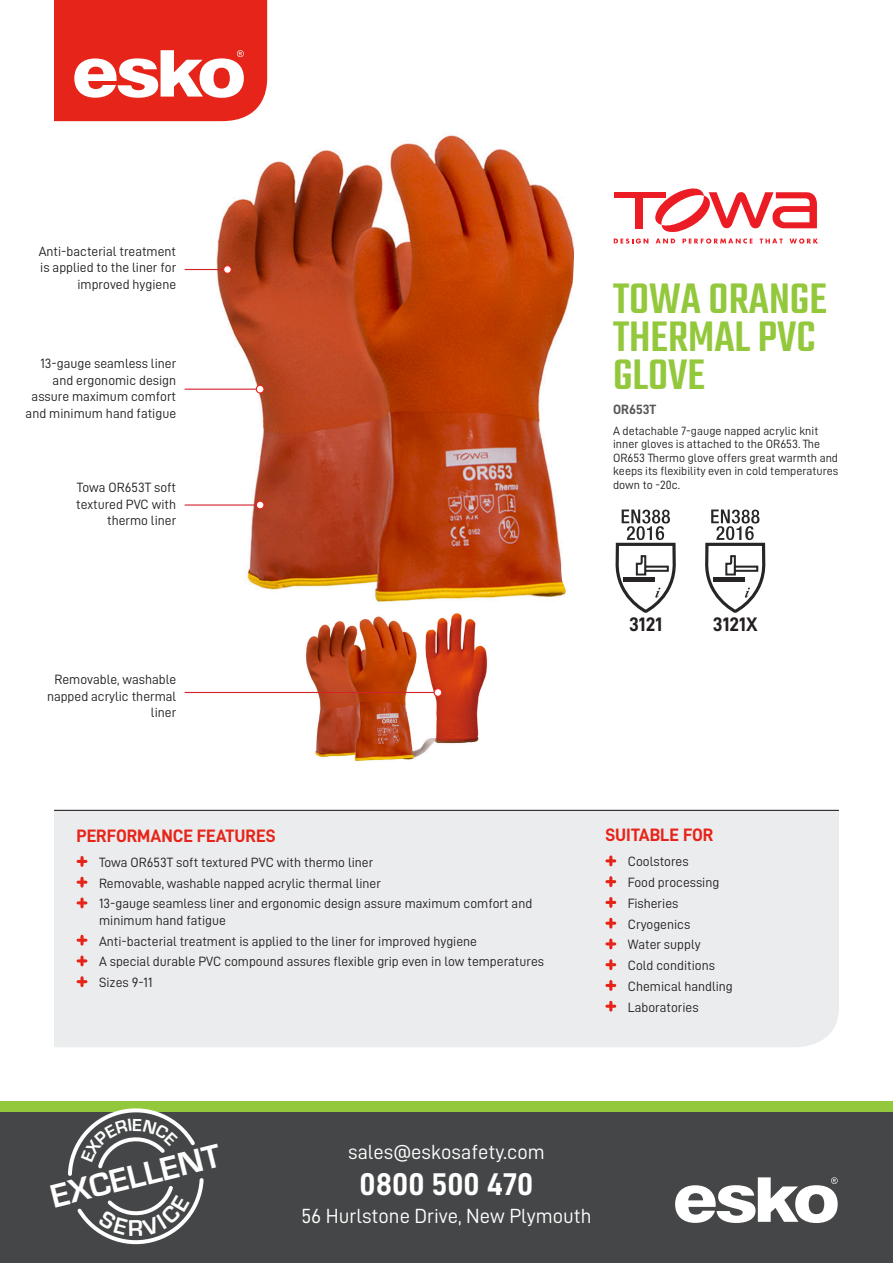
<style>
.page{position:relative;width:893px;height:1263px;background:#fff}
.page>*{position:absolute;margin:0;border:0;box-sizing:border-box;transform-origin:0 0}
.t1{font:500 46.8px/37.8px "Teko";color:#94c83c}
.t2{font:700 33.9px "Eurostile";color:#fff}
.New_Buletts{font:31.5px "D DIN Bold";color:#fff}
.New_Buletts-2{font:20.55px "D DIN";color:#fff}
.t3{font:19.65px "D DIN Bold";color:#231f20}
.t4{font:18px "D DIN Bold";color:#e72419}
.t5{font:13.5px/16.5px "D DIN";color:#231f20;text-align:right}
.t6{font:13.5px "D DIN Bold";color:#57585a}
.t7{font:12px/13.5px "D DIN";color:#231f20}
</style>
<div class="page">
<img style="left:146px;top:121px;width:428px;height:481px">
<img style="left:284px;top:613px;width:204px;height:149px">
<div style="left:54px;top:809px;width:785px;height:238px;background:#ebecee"></div>
<svg style="left:54px;top:0;width:213px;height:121px"></svg>
<div style="left:0;top:1101px;width:893px;height:162px;background:#454647"></div>
<div style="left:0;top:1101px;width:893px;height:11px;background:#94c83c"></div>
<svg style="left:675px;top:1177px;width:163px;height:46px"></svg>
<hr style="left:185px;top:269px;width:42px;height:1px;background:#d1232a">
<svg style="left:224px;top:266px;width:7px;height:7px"></svg>
<div style="left:223px;top:265px;width:9px;height:9px;border:1px solid #e72419;border-radius:50%"></div>
<hr style="left:185px;top:504px;width:75px;height:2px;background:#d1232a">
<div style="left:256px;top:501px;width:8px;height:8px;background:#fff;border-radius:50%"></div>
<div style="left:256px;top:501px;width:9px;height:8px;border:1px solid #e72419;border-radius:50%"></div>
<svg style="left:78px;top:857px;width:8px;height:8px"></svg>
<svg style="left:78px;top:878px;width:8px;height:8px"></svg>
<svg style="left:78px;top:899px;width:8px;height:8px"></svg>
<svg style="left:78px;top:936px;width:8px;height:8px"></svg>
<svg style="left:78px;top:957px;width:8px;height:8px"></svg>
<svg style="left:78px;top:978px;width:8px;height:7px"></svg>
<svg style="left:607px;top:857px;width:8px;height:8px"></svg>
<svg style="left:607px;top:878px;width:8px;height:7px"></svg>
<svg style="left:607px;top:898px;width:8px;height:8px"></svg>
<svg style="left:607px;top:919px;width:8px;height:8px"></svg>
<svg style="left:607px;top:940px;width:8px;height:8px"></svg>
<svg style="left:607px;top:961px;width:8px;height:7px"></svg>
<svg style="left:607px;top:981px;width:8px;height:8px"></svg>
<svg style="left:607px;top:1002px;width:8px;height:8px"></svg>
<hr style="left:54px;top:810px;width:785px;height:1px;background:#231f20">
<hr style="left:185px;top:692px;width:253px;height:1px;background:#d1232a">
<div style="left:434px;top:689px;width:8px;height:7px;background:#fff;border-radius:50%"></div>
<div style="left:434px;top:688px;width:8px;height:9px;border:1px solid #e72419;border-radius:50%"></div>
<svg style="left:614px;top:238px;width:34px;height:6px"></svg>
<svg style="left:656px;top:238px;width:19px;height:5px"></svg>
<svg style="left:682px;top:238px;width:70px;height:6px"></svg>
<svg style="left:760px;top:238px;width:23px;height:5px"></svg>
<svg style="left:789px;top:238px;width:29px;height:6px"></svg>
<div style="left:614px;top:192px;width:51px;height:6px;background:#ec1c24"></div>
<div style="left:635px;top:198px;width:8px;height:30px;background:#ec1c24"></div>
<svg style="left:655px;top:188px;width:162px;height:44px"></svg>
<hr style="left:185px;top:389px;width:75px;height:1px;background:#d1232a">
<div style="left:256px;top:385px;width:8px;height:8px;background:#fff;border-radius:50%"></div>
<div style="left:256px;top:385px;width:9px;height:9px;border:1px solid #e72419;border-radius:50%"></div>
<svg style="left:615px;top:509px;width:61px;height:104px"></svg>
<svg style="left:705px;top:509px;width:61px;height:104px"></svg>
<svg style="left:68px;top:1108px;width:136px;height:137px"></svg>
<p class="t5" style="left:39px;top:242px;width:139px">Anti-bacterial treatment is applied to the liner for improved hygiene</p>
<p class="t5" style="left:26px;top:355px;width:152px">13-gauge seamless liner and ergonomic design assure maximum comfort and minimum hand fatigue</p>
<p class="t5" style="left:76px;top:479px;width:102px">Towa OR653T soft textured PVC with thermo liner</p>
<p class="t5" style="left:47px;top:671px;width:131px">Removable, washable napped acrylic thermal liner</p>
<p class="t4" style="left:77px;top:826px;width:201px">PERFORMANCE FEATURES</p>
<p class="t5" style="left:99px;top:854px;width:276px">Towa OR653T soft textured PVC with thermo liner</p>
<p class="t5" style="left:99px;top:874px;width:283px">Removable, washable napped acrylic thermal liner</p>
<p class="t5" style="left:99px;top:895px;width:435px;text-align:left">13-gauge seamless liner and ergonomic design assure maximum comfort and minimum hand fatigue</p>
<p class="t5" style="left:99px;top:932px;width:379px">Anti-bacterial treatment is applied to the liner for improved hygiene</p>
<p class="t5" style="left:99px;top:953px;width:447px">A special durable PVC compound assures flexible grip even in low temperatures</p>
<p class="t5" style="left:99px;top:974px;width:55px">Sizes 9-11</p>
<p class="t1" style="left:613px;top:284px;width:215px">TOWA ORANGE<br>THERMAL PVC<br>GLOVE</p>
<p class="t6" style="left:613px;top:402px;width:45px">OR653T</p>
<p class="t7" style="left:613px;top:424px;width:227px">A detachable 7-gauge napped acrylic knit inner gloves is attached to the OR653. The OR653 Thermo glove offers great warmth and keeps its flexibility even in cold temperatures down to -20c.</p>
<p class="t3" style="left:629px;top:613px;width:35px">3121</p>
<p class="t3" style="left:713px;top:613px;width:46px">3121X</p>
<p class="t4" style="left:605px;top:825px;width:110px">SUITABLE FOR</p>
<p class="t5" style="left:628px;top:853px;width:62px">Coolstores</p>
<p class="t5" style="left:628px;top:874px;width:93px">Food processing</p>
<p class="t5" style="left:628px;top:895px;width:52px">Fisheries</p>
<p class="t5" style="left:628px;top:915px;width:64px">Cryogenics</p>
<p class="t5" style="left:628px;top:936px;width:74px">Water supply</p>
<p class="t5" style="left:628px;top:957px;width:89px">Cold conditions</p>
<p class="t5" style="left:628px;top:978px;width:106px">Chemical handling</p>
<p class="t5" style="left:628px;top:998px;width:72px">Laboratories</p>
<p class="t2" style="left:47px;top:1179px;width:175px;rotate:-14deg">EXCELLENT</p>
<p class="New_Buletts-2" style="left:348px;top:1140px;width:198px">sales@eskosafety.com</p>
<p class="New_Buletts" style="left:360px;top:1166px;width:175px">0800 500 470</p>
<p class="New_Buletts-2" style="left:301px;top:1205px;width:292px">56 Hurlstone Drive, New Plymouth</p>
</div>
